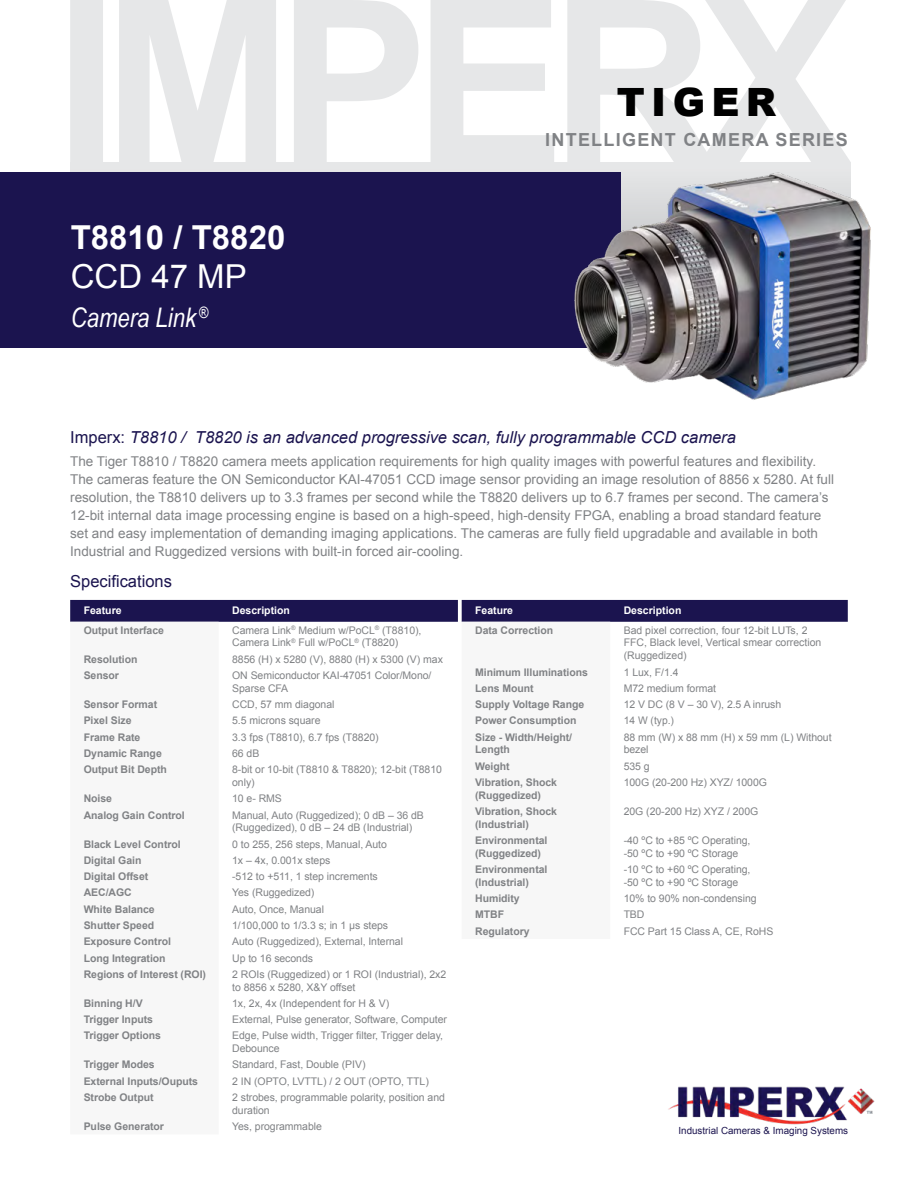
<style>
.page{position:relative;width:918px;height:1188px;background:#fff}
.page>*{position:absolute;margin:0;border:0;box-sizing:border-box;transform-origin:0 0}
.t1{font:900 39px "Arial";letter-spacing:.16em;color:#000}
.t2{font:700 33px "Arial";color:#fff}
.t3{font:33px "Arial";color:#fff}
.t4{font:italic 27px "Arial Narrow";color:#fff}
.t5{font:700 18px "Arial";letter-spacing:.07em;color:#808285}
.t6{font:italic 16.5px "Arial";color:#1b144f}
.t7{font:16.5px "Arial";color:#1b144f}
.t8{font:13.5px/18px "Arial";color:#808285}
.t9{font:10.5px/12.8px "Arial";letter-spacing:-.005em;color:#808285}
.t10{font:700 10.5px/12.8px "Arial";letter-spacing:-.005em;color:#808285}
.t11{font:700 10.5px "Arial";color:#fff}
.t12{font:9.75px "Arial";color:#1b144f}
.s1{font-style:normal}
</style>
<div class="page">
<svg style="left:70px;top:0;width:781px;height:163px;fill:#e6e7e8"></svg>
<img style="left:668px;top:1086px;width:207px;height:39px">
<div style="left:70px;top:162px;width:780px;height:146px;background:#e6e7e8"></div>
<div style="left:0;top:172px;width:621px;height:176px;background:#1b144f"></div>
<div style="left:70px;top:600px;width:778px;height:22px;background:#1b144f"></div>
<img style="left:574px;top:163px;width:297px;height:237px">
<h2 class="t2" style="left:71px;top:215px;width:216px">T8810 / T8820</h2>
<h2 class="t3" style="left:71px;top:255px;width:178px">CCD 47 MP</h2>
<h3 class="t4" style="left:71px;top:299px;width:139px">Camera Link <sup>®</sup></h3>
<h1 class="t1" style="left:617px;top:73px;width:161px">TIGER</h1>
<h3 class="t5" style="left:545px;top:127px;width:304px">INTELLIGENT CAMERA SERIES</h3>
<h3 class="t6" style="left:70px;top:426px;width:667px"><span class="s1">Imperx:</span> T8810 / T8820 is an advanced progressive scan, fully programmable CCD camera</h3>
<p class="t8" style="left:70px;top:453px;width:765px">The Tiger T8810 / T8820 camera meets application requirements for high quality images with powerful features and flexibility.<br>The cameras feature the ON Semiconductor KAI-47051 CCD image sensor providing an image resolution of 8856 x 5280. At full resolution, the T8810 delivers up to 3.3 frames per second while the T8820 delivers up to 6.7 frames per second. The camera’s 12-bit internal data image processing engine is based on a high-speed, high-density FPGA, enabling a broad standard feature set and easy implementation of demanding imaging applications. The cameras are fully field upgradable and available in both Industrial and Ruggedized versions with built-in forced air-cooling.</p>
<h3 class="t7" style="left:70px;top:570px;width:103px">Specifications</h3>
<p class="t11" style="left:84px;top:604px;width:39px">Feature</p>
<p class="t11" style="left:232px;top:604px;width:59px">Description</p>
<p class="t10" style="left:84px;top:624px;width:82px">Output Interface</p>
<p class="t9" style="left:232px;top:624px;width:191px">Camera Link<sup>®</sup> Medium w/PoCL<sup>®</sup> (T8810),<br>Camera Link<sup>®</sup> Full w/PoCL<sup>®</sup> (T8820)</p>
<p class="t10" style="left:84px;top:653px;width:55px">Resolution</p>
<p class="t9" style="left:232px;top:653px;width:212px">8856 (H) x 5280 (V), 8880 (H) x 5300 (V) max</p>
<p class="t10" style="left:84px;top:669px;width:37px">Sensor</p>
<p class="t9" style="left:232px;top:669px;width:201px">ON Semiconductor KAI-47051 Color/Mono/<br>Sparse CFA</p>
<p class="t10" style="left:84px;top:698px;width:75px">Sensor Format</p>
<p class="t9" style="left:232px;top:698px;width:104px">CCD, 57 mm diagonal</p>
<p class="t10" style="left:84px;top:715px;width:49px">Pixel Size</p>
<p class="t9" style="left:232px;top:714px;width:90px">5.5 microns square</p>
<p class="t10" style="left:84px;top:731px;width:58px">Frame Rate</p>
<p class="t9" style="left:232px;top:731px;width:148px">3.3 fps (T8810), 6.7 fps (T8820)</p>
<p class="t10" style="left:84px;top:747px;width:80px">Dynamic Range</p>
<p class="t9" style="left:232px;top:747px;width:29px">66 dB</p>
<p class="t10" style="left:84px;top:763px;width:85px">Output Bit Depth</p>
<p class="t9" style="left:232px;top:763px;width:211px">8-bit or 10-bit (T8810 &amp; T8820); 12-bit (T8810 only)</p>
<p class="t10" style="left:84px;top:793px;width:30px">Noise</p>
<p class="t9" style="left:232px;top:792px;width:51px">10 e- RMS</p>
<p class="t10" style="left:84px;top:809px;width:103px">Analog Gain Control</p>
<p class="t9" style="left:232px;top:809px;width:193px">Manual, Auto (Ruggedized); 0 dB – 36 dB (Ruggedized), 0 dB – 24 dB (Industrial)</p>
<p class="t10" style="left:84px;top:838px;width:99px">Black Level Control</p>
<p class="t9" style="left:232px;top:838px;width:156px">0 to 255, 256 steps, Manual, Auto</p>
<p class="t10" style="left:84px;top:854px;width:59px">Digital Gain</p>
<p class="t9" style="left:232px;top:854px;width:100px">1x – 4x, 0.001x steps</p>
<p class="t10" style="left:84px;top:870px;width:66px">Digital Offset</p>
<p class="t9" style="left:232px;top:870px;width:147px">-512 to +511, 1 step increments</p>
<p class="t10" style="left:84px;top:887px;width:50px">AEC/AGC</p>
<p class="t9" style="left:232px;top:886px;width:84px">Yes (Ruggedized)</p>
<p class="t10" style="left:84px;top:903px;width:73px">White Balance</p>
<p class="t9" style="left:232px;top:903px;width:93px">Auto, Once, Manual</p>
<p class="t10" style="left:84px;top:919px;width:72px">Shutter Speed</p>
<p class="t9" style="left:232px;top:919px;width:158px">1/100,000 to 1/3.3 s; in 1 μs steps</p>
<p class="t10" style="left:84px;top:936px;width:89px">Exposure Control</p>
<p class="t9" style="left:232px;top:935px;width:172px">Auto (Ruggedized), External, Internal</p>
<p class="t10" style="left:84px;top:952px;width:84px">Long Integration</p>
<p class="t9" style="left:232px;top:952px;width:82px">Up to 16 seconds</p>
<p class="t10" style="left:84px;top:968px;width:124px">Regions of Interest (ROI)</p>
<p class="t9" style="left:232px;top:968px;width:216px">2 ROIs (Ruggedized) or 1 ROI (Industrial), 2x2 to 8856 x 5280, X&amp;Y offset</p>
<p class="t10" style="left:84px;top:997px;width:60px">Binning H/V</p>
<p class="t9" style="left:232px;top:997px;width:159px">1x, 2x, 4x (Independent for H &amp; V)</p>
<p class="t10" style="left:84px;top:1013px;width:71px">Trigger Inputs</p>
<p class="t9" style="left:232px;top:1013px;width:216px">External, Pulse generator, Software, Computer</p>
<p class="t10" style="left:84px;top:1030px;width:79px">Trigger Options</p>
<p class="t9" style="left:232px;top:1030px;width:212px">Edge, Pulse width, Trigger filter, Trigger delay,<br>Debounce</p>
<p class="t10" style="left:84px;top:1059px;width:73px">Trigger Modes</p>
<p class="t9" style="left:232px;top:1059px;width:135px">Standard, Fast, Double (PIV)</p>
<p class="t10" style="left:84px;top:1075px;width:116px">External Inputs/Ouputs</p>
<p class="t9" style="left:232px;top:1075px;width:198px">2 IN (OPTO, LVTTL) / 2 OUT (OPTO, TTL)</p>
<p class="t10" style="left:84px;top:1091px;width:71px">Strobe Output</p>
<p class="t9" style="left:232px;top:1091px;width:214px">2 strobes, programmable polarity, position and duration</p>
<p class="t10" style="left:84px;top:1120px;width:82px">Pulse Generator</p>
<p class="t9" style="left:232px;top:1120px;width:91px">Yes, programmable</p>
<p class="t11" style="left:475px;top:604px;width:39px">Feature</p>
<p class="t11" style="left:624px;top:604px;width:59px">Description</p>
<p class="t10" style="left:475px;top:624px;width:80px">Data Correction</p>
<p class="t9" style="left:624px;top:624px;width:199px">Bad pixel correction, four 12-bit LUTs, 2<br>FFC, Black level, Vertical smear correction (Ruggedized)</p>
<p class="t10" style="left:475px;top:666px;width:114px">Minimum Illuminations</p>
<p class="t9" style="left:624px;top:666px;width:56px">1 Lux, F/1.4</p>
<p class="t10" style="left:475px;top:682px;width:60px">Lens Mount</p>
<p class="t9" style="left:624px;top:682px;width:94px">M72 medium format</p>
<p class="t10" style="left:475px;top:698px;width:111px">Supply Voltage Range</p>
<p class="t9" style="left:624px;top:698px;width:159px">12 V DC (8 V – 30 V), 2.5 A inrush</p>
<p class="t10" style="left:475px;top:715px;width:103px">Power Consumption</p>
<p class="t9" style="left:624px;top:714px;width:52px">14 W (typ.)</p>
<p class="t10" style="left:475px;top:731px;width:98px">Size - Width/Height/<br>Length</p>
<p class="t9" style="left:624px;top:731px;width:209px">88 mm (W) x 88 mm (H) x 59 mm (L) Without bezel</p>
<p class="t10" style="left:475px;top:760px;width:36px">Weight</p>
<p class="t9" style="left:624px;top:760px;width:28px">535 g</p>
<p class="t10" style="left:475px;top:776px;width:83px">Vibration, Shock (Ruggedized)</p>
<p class="t9" style="left:624px;top:776px;width:145px">100G (20-200 Hz) XYZ/ 1000G</p>
<p class="t10" style="left:475px;top:805px;width:83px">Vibration, Shock (Industrial)</p>
<p class="t9" style="left:624px;top:805px;width:136px">20G (20-200 Hz) XYZ / 200G</p>
<p class="t10" style="left:475px;top:834px;width:74px">Environmental (Ruggedized)</p>
<p class="t9" style="left:624px;top:834px;width:128px">-40 ºC to +85 ºC Operating, -50 ºC to +90 ºC Storage</p>
<p class="t10" style="left:475px;top:863px;width:74px">Environmental (Industrial)</p>
<p class="t9" style="left:624px;top:863px;width:128px">-10 ºC to +60 ºC Operating, -50 ºC to +90 ºC Storage</p>
<p class="t10" style="left:475px;top:892px;width:46px">Humidity</p>
<p class="t9" style="left:624px;top:892px;width:134px">10% to 90% non-condensing</p>
<p class="t10" style="left:475px;top:909px;width:31px">MTBF</p>
<p class="t9" style="left:624px;top:908px;width:22px">TBD</p>
<p class="t10" style="left:475px;top:925px;width:56px">Regulatory</p>
<p class="t9" style="left:624px;top:925px;width:151px">FCC Part 15 Class A, CE, RoHS</p>
<p class="t12" style="left:679px;top:1124px;width:171px">Industrial Cameras &amp; Imaging Systems</p>
</div>
